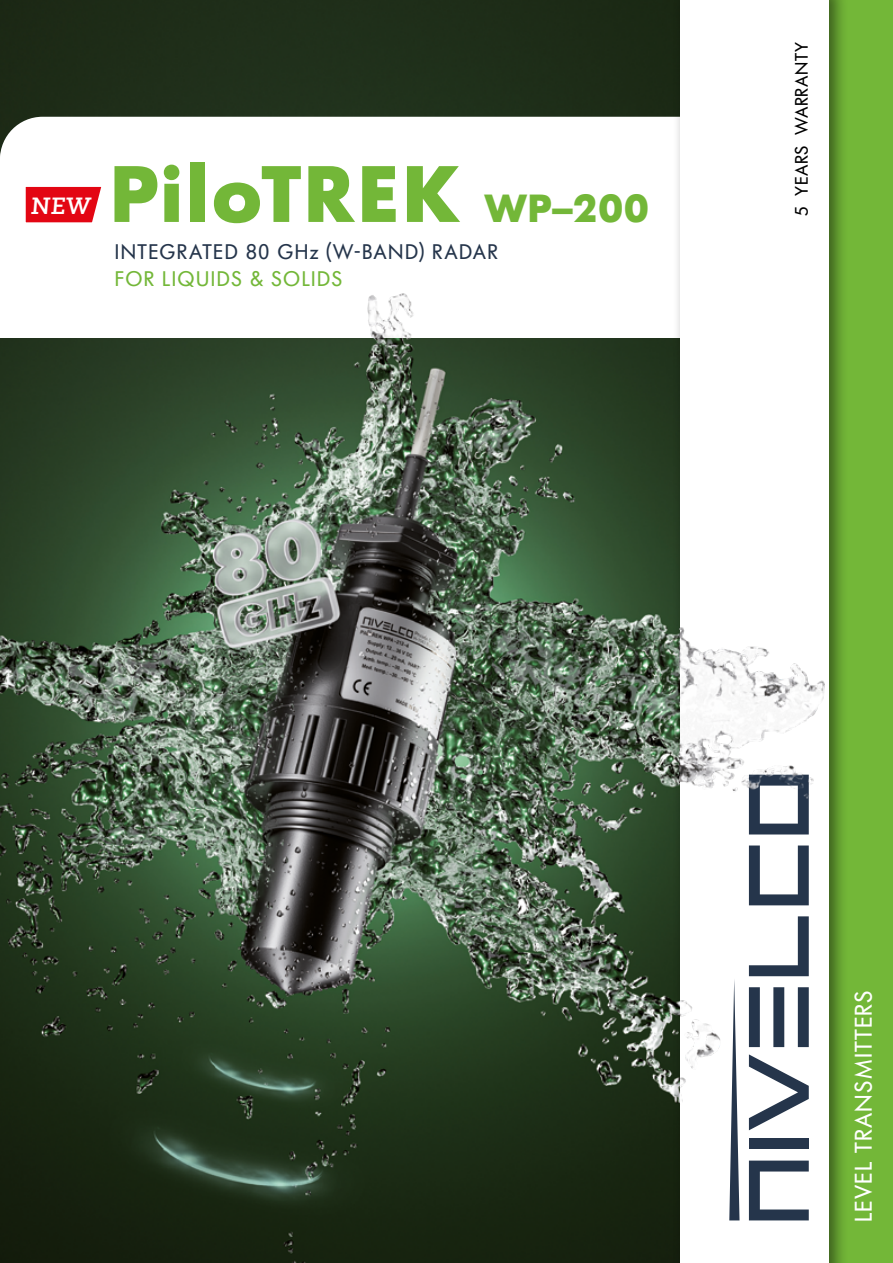
<style>
.page{position:relative;width:893px;height:1263px;background:#fff}
.page>*{position:absolute;margin:0;border:0;box-sizing:border-box;transform-origin:0 0}
.t1{font:700 79.05px "Futura BQ";letter-spacing:.035em;color:#73b738}
.t2{font:500 24.9px "Questa Slab";color:#fff}
.t3{font:24px "Futura BQ";letter-spacing:.05em;color:#fff}
.t4{font:24px "Futura BQ";letter-spacing:.11em;color:#fff;scale:.85 1}
.t5{font:21px "Futura BQ";letter-spacing:.065em;color:#25354b}
.t6{font:21px "Futura BQ";letter-spacing:.07em;color:#73b738}
.t7{font:18px "Futura BQ";letter-spacing:.025em;color:#000}
.s1{font-size:39px}
</style>
<div class="page">
<div style="left:0;top:0;width:673px;height:117px;background:#1e2e19"></div>
<img style="left:0;top:338px;width:673px;height:925px">
<div style="left:829px;top:0;width:64px;height:1263px;background:#73b738"></div>
<div style="left:673px;top:0;width:176px;height:1263px;background:#000;opacity:.5"></div>
<div style="left:680px;top:0;width:149px;height:1263px;background:#fff"></div>
<svg style="left:749px;top:1160px;width:60px;height:60px"></svg>
<div style="left:749px;top:1138px;width:60px;height:11px;background:#25354b"></div>
<svg style="left:729px;top:1145px;width:10px;height:75px"></svg>
<img style="left:680px;top:615px;width:155px;height:530px">
<img style="left:367px;top:293px;width:47px;height:45px">
<svg style="left:25px;top:186px;width:77px;height:37px;background:#e6232f"></svg>
<p class="t2" style="left:30px;top:189px;width:65px">NEW</p>
<h1 class="t1" style="left:110px;top:142px;width:542px">PiloTREK <span class="s1">WP–200</span></h1>
<p class="t5" style="left:115px;top:238px;width:384px">INTEGRATED 80 GHz (W-BAND) RADAR</p>
<p class="t6" style="left:115px;top:265px;width:229px">FOR LIQUIDS &amp; SOLIDS</p>
<p class="t7" style="left:790px;top:216px;width:175px;rotate:-90deg">5 YEARS WARRANTY</p>
<p class="t4" style="left:848px;top:1148px;width:192px;rotate:-90deg">SZINTTÁVADÓK</p>
<p class="t3" style="left:848px;top:1222px;width:234px;rotate:-90deg">LEVEL TRANSMITTERS</p>
</div>
